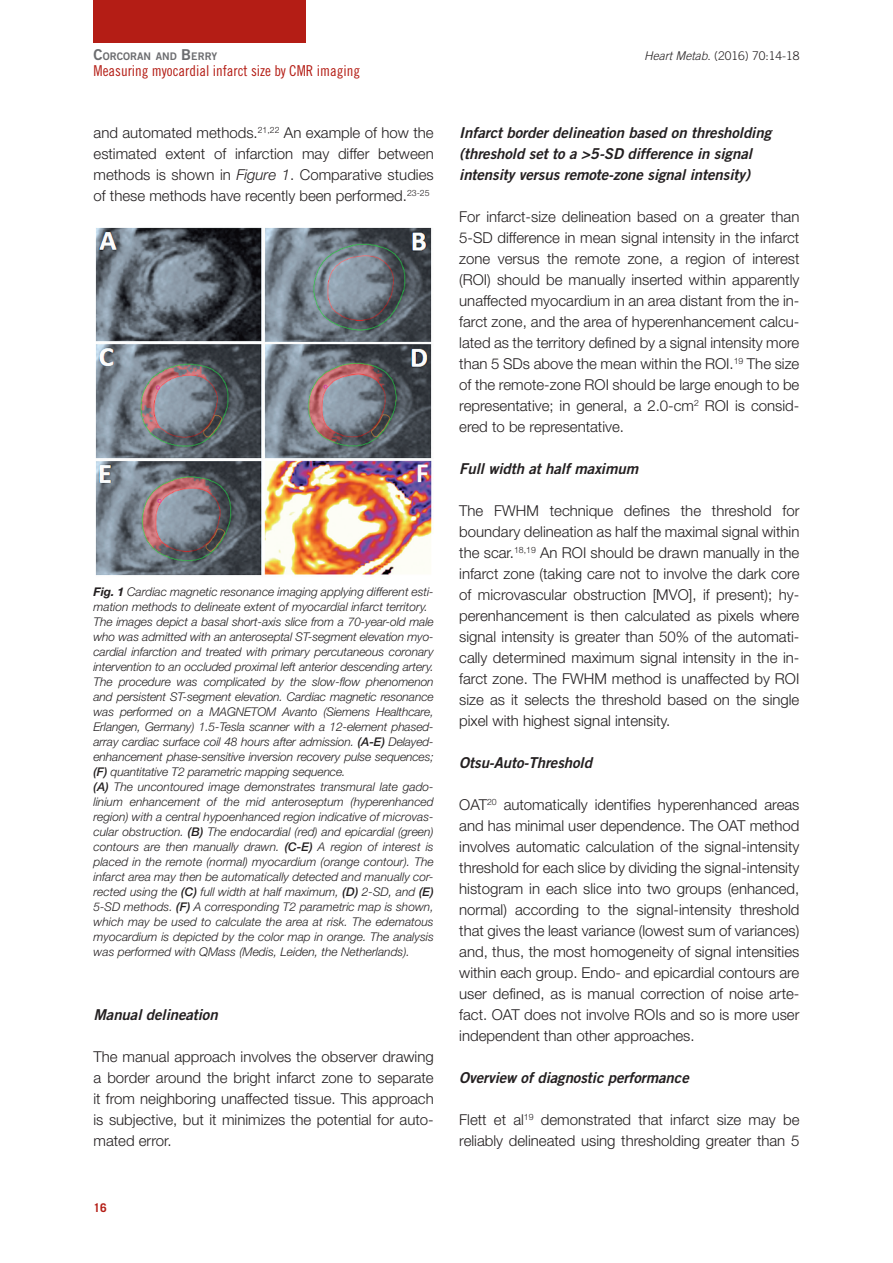
<style>
.page{position:relative;width:893px;height:1263px;background:#fff}
.page>*{position:absolute;margin:0;border:0;box-sizing:border-box;transform-origin:0 0}
.txt_courant{font:300 15px/21px "Helvetica Neue LT Std";color:#231f20;text-align:justify}
.ss_titre_2{font:15px/21px "Trade Gothic LT Std Bd 2 Obl";letter-spacing:-.005em;color:#231f20}
.t1{font:15px "Trade Gothic LT Std Cn 18";color:#b41d15}
.txt_courant-2{font:italic 300 12px/15px "Helvetica Neue LT Std";color:#231f20;text-align:justify}
.t2{font:300 12px "Trade Gothic LT Std";color:#231f20}
.t3{font:700 12px "Trade Gothic LT Std";color:#b41d15}
.t4{font:10.5px "Trade Gothic LT Std Bd 2";color:#6c6d70}
.s1{font-size:15px}
.s2{font-style:italic}
.s3{font-weight:700}
.s4{font-weight:500}
</style>
<div class="page">
<div style="left:94px;top:0;width:212px;height:43px;background:#b41d15"></div>
<img style="left:95px;top:227px;width:337px;height:349px">
<p class="t4" style="left:94px;top:49px;width:125px"><span class="s1">C</span>ORCORAN AND <span class="s1">B</span>ERRY</p>
<p class="t2" style="left:644px;top:48px;width:157px"><span class="s2">Heart Metab</span>. (2016) 70:14-18</p>
<p class="t1" style="left:94px;top:62px;width:268px">Measuring myocardial infarct size by CMR imaging</p>
<p class="txt_courant" style="left:94px;top:122px;width:342px">and automated methods.<sup>21,22</sup> An example of how the estimated extent of infarction may differ between methods is shown in <span class="s2">Figure 1</span>. Comparative studies of these methods have recently been performed.<sup>23-25</sup></p>
<p class="txt_courant-2" style="left:94px;top:584px;width:342px"><span class="s3">Fig. 1</span> Cardiac magnetic resonance imaging applying different esti&shy;mation methods to delineate extent of myocardial infarct territory.</p>
<p class="txt_courant-2" style="left:94px;top:614px;width:342px">The images depict a basal short-axis slice from a 70-year-old male who was admitted with an anteroseptal ST-segment elevation myo&shy;cardial infarction and treated with primary percutaneous coronary intervention to an occluded proximal left anterior descending artery.<br>The procedure was complicated by the slow-flow phenomenon and persistent ST-segment elevation. Cardiac magnetic resonance was performed on a MAGNETOM Avanto (Siemens Healthcare, Erlangen, Germany) 1.5-Tesla scanner with a 12-element phased&shy;array cardiac surface coil 48 hours after admission. <span class="s4">(A-E)</span> Delayed&shy;enhancement phase-sensitive inversion recovery pulse sequences; <span class="s4">(F)</span> quantitative T2 parametric mapping sequence.</p>
<p class="txt_courant-2" style="left:94px;top:779px;width:342px"><span class="s4">(A)</span> The uncontoured image demonstrates transmural late gado&shy;linium enhancement of the mid anteroseptum (hyperenhanced region) with a central hypoenhanced region indicative of microvas&shy;cular obstruction. <span class="s4">(B)</span> The endocardial (red) and epicardial (green) contours are then manually drawn. <span class="s4">(C-E)</span> A region of interest is placed in the remote (normal) myocardium (orange contour). The infarct area may then be automatically detected and manually cor&shy;rected using the <span class="s4">(C)</span> full width at half maximum, <span class="s4">(D)</span> 2-SD, and <span class="s4">(E)<br></span>5-SD methods. <span class="s4">(F)</span> A corresponding T2 parametric map is shown, which may be used to calculate the area at risk. The edematous myocardium is depicted by the color map in orange. The analysis was performed with QMass (Medis, Leiden, the Netherlands).</p>
<p class="ss_titre_2" style="left:94px;top:1004px;width:126px">Manual delineation</p>
<p class="txt_courant" style="left:94px;top:1046px;width:342px">The manual approach involves the observer drawing a border around the bright infarct zone to separate it from neighboring unaffected tissue. This approach is subjective, but it minimizes the potential for auto&shy;mated error.</p>
<p class="t3" style="left:94px;top:1200px;width:15px">16</p>
<p class="ss_titre_2" style="left:459px;top:122px;width:313px">Infarct border delineation based on thresholding (threshold set to a &gt;5-SD difference in signal intensity versus remote-zone signal intensity)</p>
<p class="txt_courant" style="left:459px;top:206px;width:342px">For infarct-size delineation based on a greater than 5-SD difference in mean signal intensity in the infarct zone versus the remote zone, a region of interest (ROI) should be manually inserted within apparently unaffected myocardium in an area distant from the in&shy;farct zone, and the area of hyperenhancement calcu&shy;lated as the territory defined by a signal intensity more than 5 SDs above the mean within the ROI.<sup>19</sup> The size of the remote-zone ROI should be large enough to be representative; in general, a 2.0-cm<sup>2</sup> ROI is consid&shy;ered to be representative.</p>
<p class="ss_titre_2" style="left:459px;top:458px;width:180px">Full width at half maximum</p>
<p class="txt_courant" style="left:459px;top:500px;width:342px">The FWHM technique defines the threshold for boundary delineation as half the maximal signal within the scar.<sup>18,19</sup> An ROI should be drawn manually in the infarct zone (taking care not to involve the dark core of microvascular obstruction [MVO], if present); hy&shy;perenhancement is then calculated as pixels where signal intensity is greater than 50% of the automati&shy;cally determined maximum signal intensity in the in&shy;farct zone. The FWHM method is unaffected by ROI size as it selects the threshold based on the single pixel with highest signal intensity.</p>
<p class="ss_titre_2" style="left:459px;top:752px;width:134px">Otsu-Auto-Threshold</p>
<p class="txt_courant" style="left:459px;top:794px;width:342px">OAT<sup>20</sup> automatically identifies hyperenhanced areas and has minimal user dependence. The OAT method involves automatic calculation of the signal-intensity threshold for each slice by dividing the signal-intensity histogram in each slice into two groups (enhanced, normal) according to the signal-intensity threshold that gives the least variance (lowest sum of variances) and, thus, the most homogeneity of signal intensities within each group. Endo- and epicardial contours are user defined, as is manual correction of noise arte&shy;fact. OAT does not involve ROIs and so is more user independent than other approaches.</p>
<p class="ss_titre_2" style="left:459px;top:1067px;width:231px">Overview of diagnostic performance</p>
<p class="txt_courant" style="left:459px;top:1109px;width:342px">Flett et al<sup>19</sup> demonstrated that infarct size may be reliably delineated using thresholding greater than 5</p>
</div>
